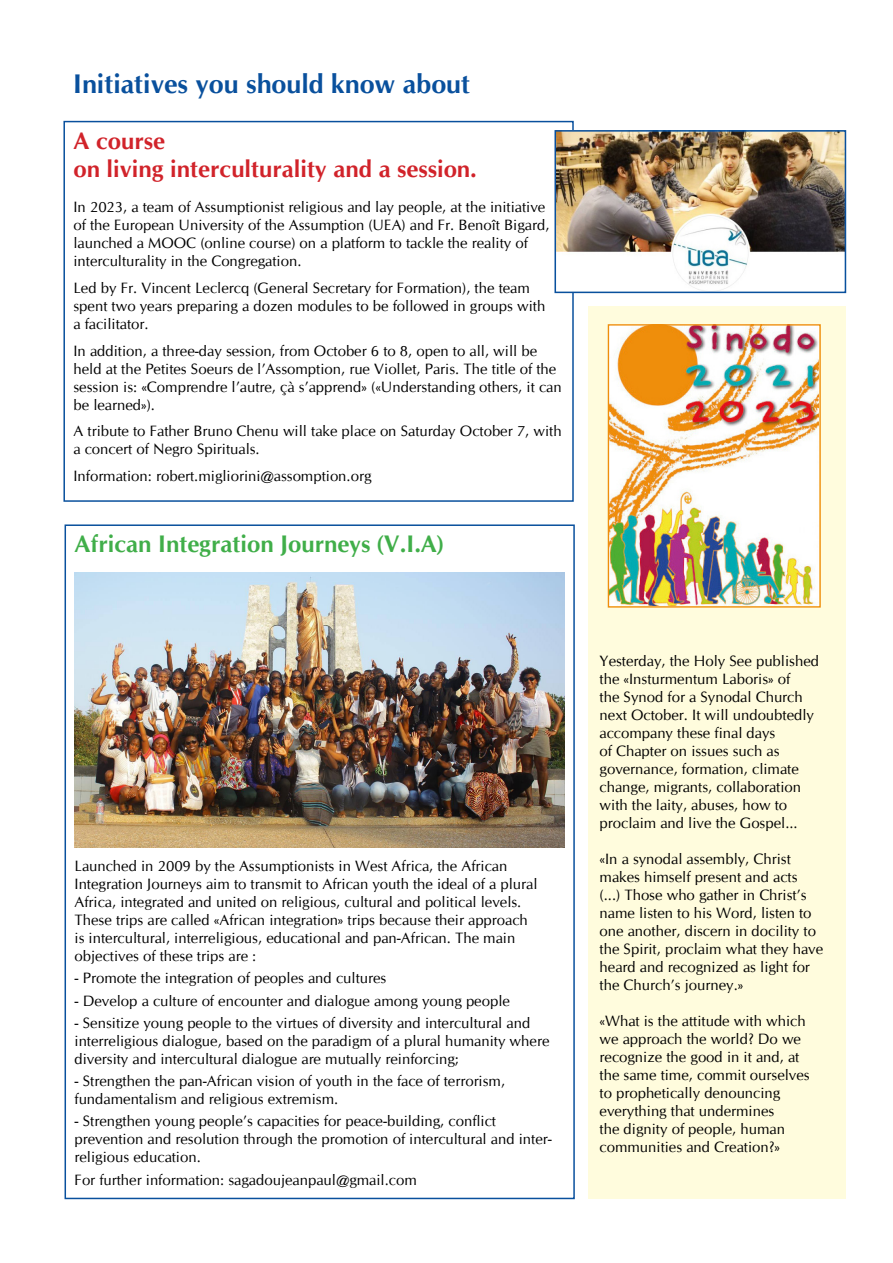
<style>
.page{position:relative;width:893px;height:1263px;background:#fff}
.page>*{position:absolute;margin:0;border:0;box-sizing:border-box;transform-origin:0 0}
._1_titolo_articolo{font:700 27px "CG Omega";color:#09509d}
._1_titolo_articolo-2{font:700 24px/28.8px "CG Omega";color:#d1232a}
._1_titolo_articolo-3{font:700 24px "CG Omega";color:#40ae49}
.Normale{font:15px/18px "CG Omega";color:#000}
</style>
<div class="page">
<div style="left:588px;top:306px;width:257px;height:892px;background:#fffcdd"></div>
<div style="left:63px;top:121px;width:511px;height:381px;border:2px solid #09509d"></div>
<div style="left:65px;top:524px;width:510px;height:675px;border:2px solid #09509d"></div>
<img style="left:75px;top:573px;width:490px;height:274px">
<img style="left:610px;top:326px;width:208px;height:280px">
<div style="left:608px;top:324px;width:213px;height:284px;border:1px solid #ef8e0b"></div>
<img style="left:557px;top:133px;width:286px;height:157px">
<div style="left:554px;top:130px;width:292px;height:163px;border:2px solid #09509d"></div>
<p class="_1_titolo_articolo" style="left:73px;top:67px;width:399px">Initiatives you should know about</p>
<p class="_1_titolo_articolo-2" style="left:73px;top:126px;width:405px">A course<br>on living interculturality and a session.</p>
<p class="Normale" style="left:73px;top:198px;width:477px">In 2023, a team of Assumptionist religious and lay people, at the initiative of the European University of the Assumption (UEA) and Fr. Benoît Bigard, launched a MOOC (online course) on a platform to tackle the reality of interculturality in the Congregation.</p>
<p class="Normale" style="left:73px;top:279px;width:473px">Led by Fr. Vincent Leclercq (General Secretary for Formation), the team spent two years preparing a dozen modules to be followed in groups with a facilitator.</p>
<p class="Normale" style="left:73px;top:341px;width:490px">In addition, a three-day session, from October 6 to 8, open to all, will be held at the Petites Soeurs de l’Assomption, rue Viollet, Paris. The title of the session is: «Comprendre l’autre, çà s’apprend» («Understanding others, it can be learned»).</p>
<p class="Normale" style="left:73px;top:422px;width:490px">A tribute to Father Bruno Chenu will take place on Saturday October 7, with a concert of Negro Spirituals.</p>
<p class="Normale" style="left:73px;top:466px;width:299px">Information: robert.migliorini@assomption.org</p>
<p class="_1_titolo_articolo-3" style="left:75px;top:530px;width:370px">African Integration Journeys (V.I.A)</p>
<p class="Normale" style="left:75px;top:857px;width:464px">Launched in 2009 by the Assumptionists in West Africa, the African Integration Journeys aim to transmit to African youth the ideal of a plural Africa, integrated and united on religious, cultural and political levels.<br>These trips are called «African integration» trips because their approach is intercultural, interreligious, educational and pan-African. The main objectives of these trips are :</p>
<p class="Normale" style="left:75px;top:969px;width:313px">- Promote the integration of peoples and cultures</p>
<p class="Normale" style="left:75px;top:992px;width:437px">- Develop a culture of encounter and dialogue among young people</p>
<p class="Normale" style="left:75px;top:1014px;width:476px">- Sensitize young people to the virtues of diversity and intercultural and interreligious dialogue, based on the paradigm of a plural humanity where diversity and intercultural dialogue are mutually reinforcing;</p>
<p class="Normale" style="left:75px;top:1072px;width:432px">- Strengthen the pan-African vision of youth in the face of terrorism, fundamentalism and religious extremism.</p>
<p class="Normale" style="left:75px;top:1112px;width:479px">- Strengthen young people’s capacities for peace-building, conflict prevention and resolution through the promotion of intercultural and inter&shy;religious education.</p>
<p class="Normale" style="left:75px;top:1171px;width:344px">For further information: sagadoujeanpaul@gmail.com</p>
<p class="Normale" style="left:600px;top:652px;width:221px">Yesterday, the Holy See published the «Insturmentum Laboris» of<br>the Synod for a Synodal Church next October. It will undoubtedly accompany these final days<br>of Chapter on issues such as governance, formation, climate change, migrants, collaboration with the laity, abuses, how to proclaim and live the Gospel...</p>
<p class="Normale" style="left:600px;top:850px;width:225px">«In a synodal assembly, Christ makes himself present and acts<br>(...) Those who gather in Christ’s name listen to his Word, listen to one another, discern in docility to the Spirit, proclaim what they have heard and recognized as light for the Church’s journey.»</p>
<p class="Normale" style="left:600px;top:1012px;width:212px">«What is the attitude with which we approach the world? Do we recognize the good in it and, at the same time, commit ourselves to prophetically denouncing everything that undermines<br>the dignity of people, human communities and Creation?»</p>
</div>
